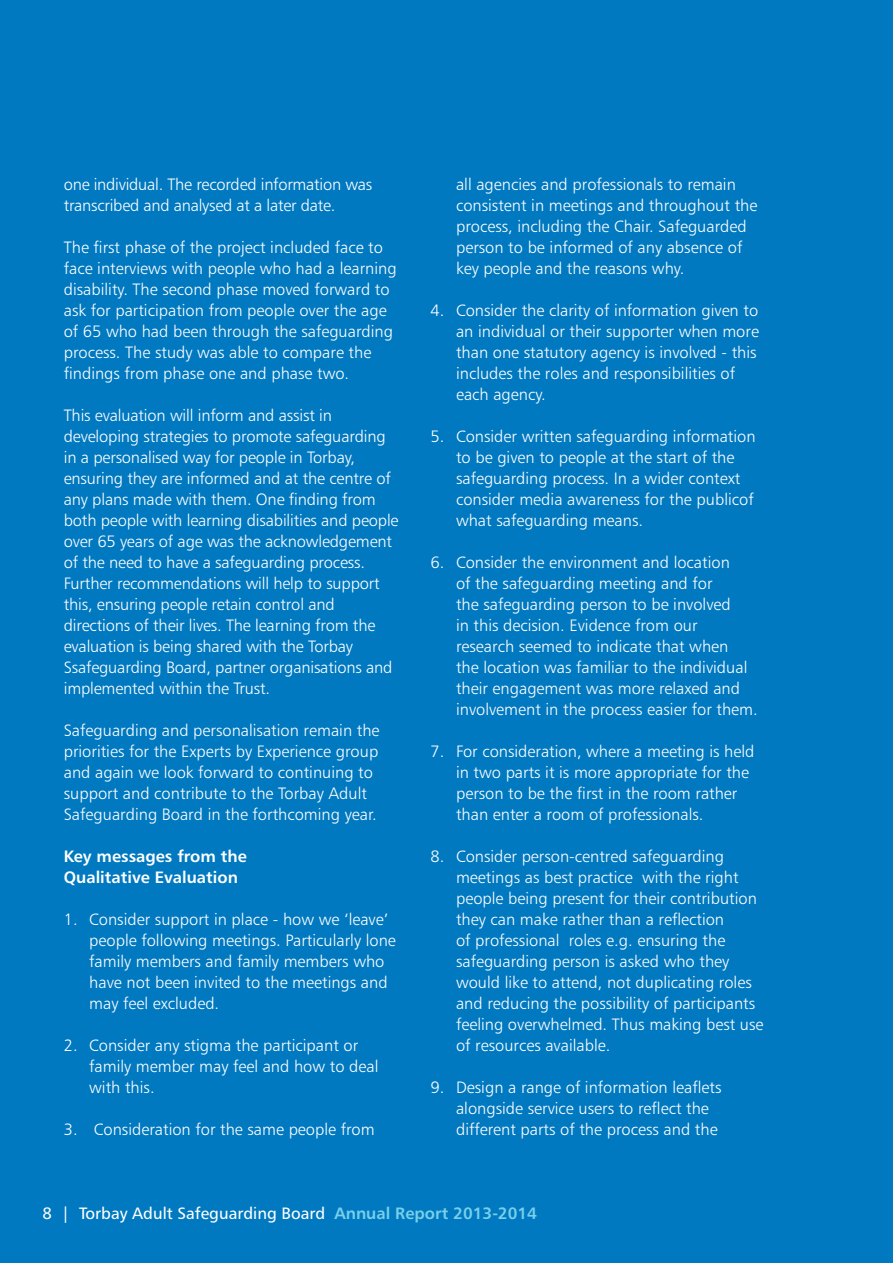
<style>
.page{position:relative;width:893px;height:1263px;background:#0079c1}
.page>*{position:absolute;margin:0;border:0;box-sizing:border-box;transform-origin:0 0}
.t1{font:16.5px/21px "Humanist 777 BT Light B";color:#fff}
.t2{font:16.5px "Humanist 777 BT Roman B";color:#fff}
.t3{font:16.5px/21px "Humanist 777 BT Bold B";color:#fff}
.s1{font-family:"Humanist 777 BT Bold B";color:#78d0ea}
</style>
<div class="page">
<p class="t1" style="left:64px;top:173px;width:310px">one individual. The recorded information was transcribed and analysed at a later date.</p>
<p class="t1" style="left:64px;top:236px;width:334px">The first phase of the project included face to face interviews with people who had a learning disability. The second phase moved forward to ask for participation from people over the age of 65 who had been through the safeguarding process. The study was able to compare the findings from phase one and phase two.</p>
<p class="t1" style="left:64px;top:404px;width:336px">This evaluation will inform and assist in developing strategies to promote safeguarding in a personalised way for people in Torbay, ensuring they are informed and at the centre of any plans made with them. One finding from both people with learning disabilities and people over 65 years of age was the acknowledgement of the need to have a safeguarding process.<br>Further recommendations will help to support this, ensuring people retain control and directions of their lives. The learning from the evaluation is being shared with the Torbay Ssafeguarding Board, partner organisations and implemented within the Trust.</p>
<p class="t1" style="left:64px;top:719px;width:317px">Safeguarding and personalisation remain the priorities for the Experts by Experience group and again we look forward to continuing to support and contribute to the Torbay Adult Safeguarding Board in the forthcoming year.</p>
<p class="t3" style="left:64px;top:845px;width:185px">Key messages from the<br>Qualitative Evaluation</p>
<p class="t1" style="left:89px;top:908px;width:308px;text-indent:-26px">1. Consider support in place - how we ‘leave’ people following meetings. Particularly lone family members and family members who have not been invited to the meetings and may feel excluded.</p>
<p class="t1" style="left:89px;top:1034px;width:291px;text-indent:-26px">2. Consider any stigma the participant or family member may feel and how to deal with this.</p>
<p class="t1" style="left:64px;top:1118px;width:312px">3. Consideration for the same people from</p>
<p class="t1" style="left:456px;top:173px;width:303px">all agencies and professionals to remain consistent in meetings and throughout the process, including the Chair. Safeguarded person to be informed of any absence of key people and the reasons why.</p>
<p class="t1" style="left:456px;top:299px;width:304px;text-indent:-26px">4. Consider the clarity of information given to an individual or their supporter when more than one statutory agency is involved - this includes the roles and responsibilities of each agency.</p>
<p class="t1" style="left:456px;top:425px;width:301px;text-indent:-26px">5. Consider written safeguarding information to be given to people at the start of the safeguarding process. In a wider context consider media awareness for the publicof what safeguarding means.</p>
<p class="t1" style="left:456px;top:551px;width:303px;text-indent:-26px">6. Consider the environment and location<br>of the safeguarding meeting and for<br>the safeguarding person to be involved<br>in this decision. Evidence from our research seemed to indicate that when<br>the location was familiar to the individual their engagement was more relaxed and involvement in the process easier for them.</p>
<p class="t1" style="left:456px;top:740px;width:300px;text-indent:-26px">7. For consideration, where a meeting is held in two parts it is more appropriate for the person to be the first in the room rather than enter a room of professionals.</p>
<p class="t1" style="left:456px;top:845px;width:309px;text-indent:-26px">8. Consider person-centred safeguarding meetings as best practice with the right people being present for their contribution they can make rather than a reflection<br>of professional roles e.g. ensuring the safeguarding person is asked who they would like to attend, not duplicating roles and reducing the possibility of participants feeling overwhelmed. Thus making best use of resources available.</p>
<p class="t1" style="left:456px;top:1076px;width:267px;text-indent:-26px">9. Design a range of information leaflets alongside service users to reflect the different parts of the process and the</p>
<p class="t2" style="left:43px;top:1203px;width:496px">8 | Torbay Adult Safeguarding Board <span class="s1">Annual Report 2013-2014</span></p>
</div>
